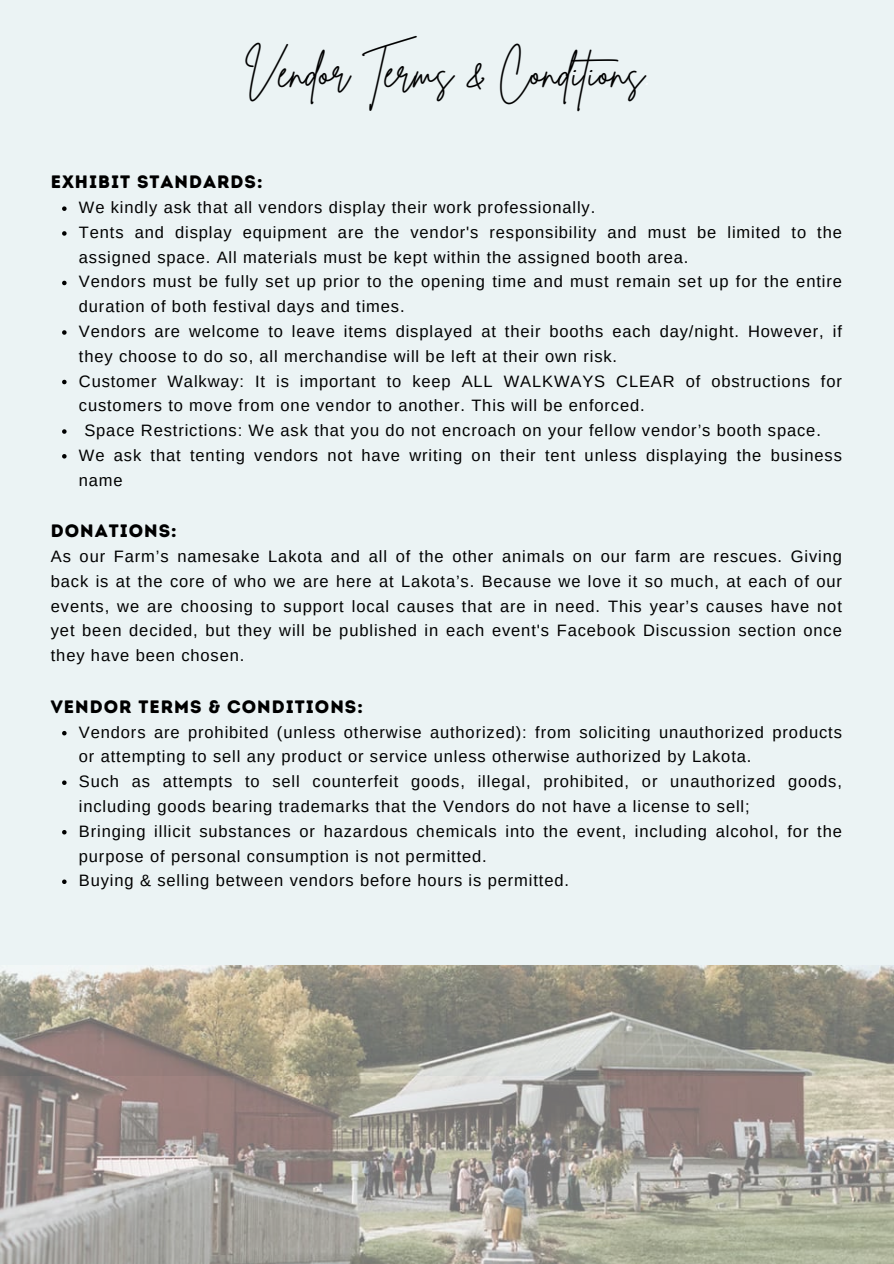
<style>
.page{position:relative;width:894px;height:1264px;background:#fff}
.page>*{position:absolute;margin:0;border:0;box-sizing:border-box;transform-origin:0 0}
.t1{font:42px "Brittany Signature";color:#000}
.t2{font:18px "Intro Rust Base";letter-spacing:.055em;color:#000}
.t3{font:16.5px/24.8px "Arimo";letter-spacing:.055em;color:#000;text-align:justify}
.s1{color:#fff}
</style>
<div class="page">
<div style="left:0;top:0;width:893px;height:1075px;background:#ebf3f4"></div>
<svg style="left:62px;top:206px;width:5px;height:5px"></svg>
<svg style="left:62px;top:231px;width:5px;height:5px"></svg>
<svg style="left:62px;top:281px;width:5px;height:4px"></svg>
<svg style="left:62px;top:330px;width:5px;height:5px"></svg>
<svg style="left:62px;top:380px;width:5px;height:4px"></svg>
<svg style="left:62px;top:429px;width:5px;height:5px"></svg>
<svg style="left:62px;top:454px;width:5px;height:4px"></svg>
<svg style="left:62px;top:731px;width:5px;height:4px"></svg>
<svg style="left:62px;top:780px;width:5px;height:5px"></svg>
<svg style="left:62px;top:830px;width:5px;height:4px"></svg>
<svg style="left:62px;top:879px;width:5px;height:5px"></svg>
<img style="left:0;top:965px;width:893px;height:298px">
<h1 class="t1" style="left:243px;top:45px;width:408px">Vendor Terms &amp; Conditions<span class="s1">.</span></h1>
<p class="t2" style="left:51px;top:171px;width:213px">EXHIBIT STANDARDS:</p>
<p class="t3" style="left:79px;top:195px;width:517px">We kindly ask that all vendors display their work professionally.</p>
<p class="t3" style="left:79px;top:220px;width:764px">Tents and display equipment are the vendor's responsibility and must be limited to the</p>
<p class="t3" style="left:79px;top:244px;width:611px">assigned space. All materials must be kept within the assigned booth area.</p>
<p class="t3" style="left:79px;top:269px;width:764px">Vendors must be fully set up prior to the opening time and must remain set up for the entire</p>
<p class="t3" style="left:79px;top:294px;width:327px">duration of both festival days and times.</p>
<p class="t3" style="left:79px;top:319px;width:764px">Vendors are welcome to leave items displayed at their booths each day/night. However, if</p>
<p class="t3" style="left:79px;top:343px;width:539px">they choose to do so, all merchandise will be left at their own risk.</p>
<p class="t3" style="left:79px;top:368px;width:764px">Customer Walkway: It is important to keep ALL WALKWAYS CLEAR of obstructions for</p>
<p class="t3" style="left:79px;top:393px;width:567px">customers to move from one vendor to another. This will be enforced.</p>
<p class="t3" style="left:84px;top:418px;width:737px">Space Restrictions: We ask that you do not encroach on your fellow vendor’s booth space.</p>
<p class="t3" style="left:79px;top:442px;width:764px">We ask that tenting vendors not have writing on their tent unless displaying the business</p>
<p class="t3" style="left:79px;top:467px;width:45px">name</p>
<p class="t2" style="left:51px;top:520px;width:127px">DONATIONS:</p>
<p class="t3" style="left:51px;top:544px;width:792px">As our Farm’s namesake Lakota and all of the other animals on our farm are rescues. Giving back is at the core of who we are here at Lakota’s. Because we love it so much, at each of our events, we are choosing to support local causes that are in need. This year’s causes have not yet been decided, but they will be published in each event's Facebook Discussion section once they have been chosen.</p>
<p class="t2" style="left:51px;top:695px;width:313px">VENDOR TERMS &amp; CONDITIONS:</p>
<p class="t3" style="left:79px;top:719px;width:764px;text-align:left">Vendors are prohibited (unless otherwise authorized): from soliciting unauthorized products or attempting to sell any product or service unless otherwise authorized by Lakota.<br>Such as attempts to sell counterfeit goods, illegal, prohibited, or unauthorized goods, including goods bearing trademarks that the Vendors do not have a license to sell;<br>Bringing illicit substances or hazardous chemicals into the event, including alcohol, for the purpose of personal consumption is not permitted.<br>Buying &amp; selling between vendors before hours is permitted.</p>
</div>
